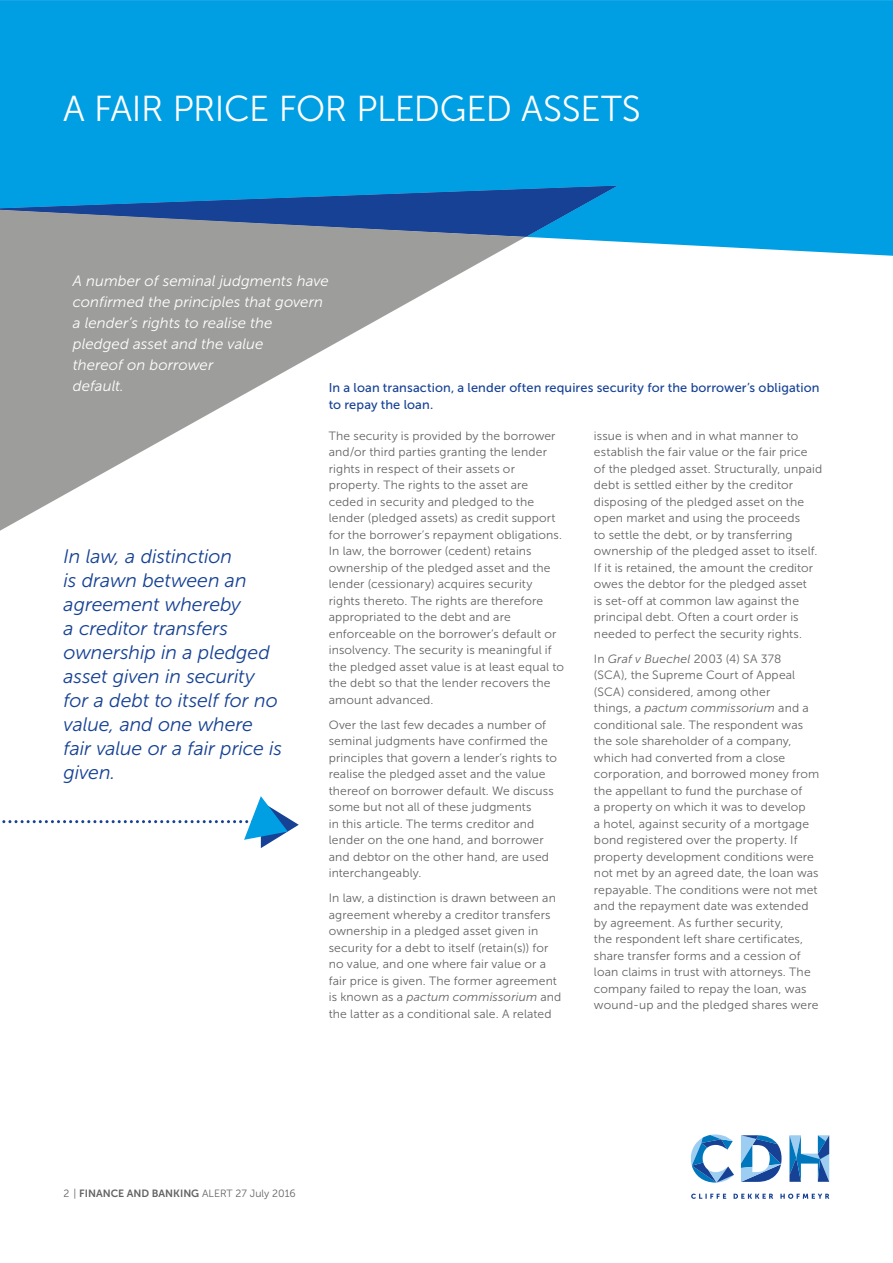
<style>
.page{position:relative;width:893px;height:1263px;background:#fff}
.page>*{position:absolute;margin:0;border:0;box-sizing:border-box;transform-origin:0 0}
.t1{font:36px "Museo Sans 300";letter-spacing:-.01em;color:#fff}
.t2{font:italic 19.5px/24px "Museo Sans 300";letter-spacing:-.005em;color:#164194}
.t3{font:italic 15px/21px "Museo Sans 300";color:#fff}
.t4{font:12.75px/16.5px "Museo Sans 500";letter-spacing:.01em;color:#164194}
.t5{font:12px/16.5px "Museo Sans 300";letter-spacing:.01em;color:#646363}
.t6{font:10.5px "Museo Sans 300";color:#646363}
.s1{font-style:italic}
.s2{font-family:"Museo Sans 700"}
</style>
<div class="page">
<div style="left:0;top:0;width:892px;height:256px;background:#009fe3"></div>
<svg style="left:0;top:186px;width:617px;height:51px"></svg>
<svg style="left:0;top:210px;width:525px;height:321px;fill:#9d9d9c"></svg>
<svg style="left:691px;top:1194px;width:138px;height:5px"></svg>
<svg style="left:789px;top:1135px;width:40px;height:47px"></svg>
<svg style="left:691px;top:1135px;width:43px;height:48px"></svg>
<svg style="left:741px;top:1135px;width:40px;height:47px"></svg>
<svg style="left:2px;top:796px;width:297px;height:52px"></svg>
<h1 class="t1" style="left:63px;top:95px;width:579px">A FAIR PRICE FOR PLEDGED ASSETS</h1>
<p class="t3" style="left:73px;top:272px;width:257px">A number of seminal judgments have confirmed the principles that govern a lender’s rights to realise the pledged asset and the value<br>thereof on borrower<br>default.</p>
<p class="t4" style="left:329px;top:381px;width:492px">In a loan transaction, a lender often requires security for the borrower’s obligation to repay the loan.</p>
<h2 class="t2" style="left:64px;top:547px;width:220px">In law, a distinction<br>is drawn between an agreement whereby<br>a creditor transfers ownership in a pledged asset given in security for a debt to itself for no value, and one where fair value or a fair price is given.</h2>
<p class="t5" style="left:329px;top:428px;width:237px">The security is provided by the borrower and/or third parties granting the lender rights in respect of their assets or property. The rights to the asset are ceded in security and pledged to the lender (pledged assets) as credit support for the borrower’s repayment obligations.<br>In law, the borrower (cedent) retains ownership of the pledged asset and the lender (cessionary) acquires security rights thereto. The rights are therefore appropriated to the debt and are enforceable on the borrower’s default or insolvency. The security is meaningful if the pledged asset value is at least equal to the debt so that the lender recovers the amount advanced.</p>
<p class="t5" style="left:329px;top:717px;width:229px">Over the last few decades a number of seminal judgments have confirmed the principles that govern a lender’s rights to realise the pledged asset and the value thereof on borrower default. We discuss some but not all of these judgments<br>in this article. The terms creditor and lender on the one hand, and borrower and debtor on the other hand, are used interchangeably.</p>
<p class="t5" style="left:329px;top:891px;width:234px">In law, a distinction is drawn between an agreement whereby a creditor transfers ownership in a pledged asset given in security for a debt to itself (retain(s)) for no value, and one where fair value or a fair price is given. The former agreement is known as a <span class="s1">pactum commissorium</span> and the latter as a conditional sale. A related</p>
<p class="t5" style="left:594px;top:428px;width:230px">issue is when and in what manner to establish the fair value or the fair price<br>of the pledged asset. Structurally, unpaid debt is settled either by the creditor disposing of the pledged asset on the open market and using the proceeds<br>to settle the debt, or by transferring ownership of the pledged asset to itself.<br>If it is retained, the amount the creditor owes the debtor for the pledged asset<br>is set-off at common law against the principal debt. Often a court order is needed to perfect the security rights.</p>
<p class="t5" style="left:594px;top:651px;width:227px">In <span class="s1">Graf v Buechel</span> 2003 (4) SA 378<br>(SCA), the Supreme Court of Appeal (SCA) considered, among other<br>things, a <span class="s1">pactum commissorium</span> and a conditional sale. The respondent was the sole shareholder of a company, which had converted from a close corporation, and borrowed money from the appellant to fund the purchase of<br>a property on which it was to develop<br>a hotel, against security of a mortgage bond registered over the property. If property development conditions were not met by an agreed date, the loan was repayable. The conditions were not met and the repayment date was extended by agreement. As further security,<br>the respondent left share certificates, share transfer forms and a cession of loan claims in trust with attorneys. The company failed to repay the loan, was wound-up and the pledged shares were</p>
<p class="t6" style="left:64px;top:1189px;width:234px">2 | <span class="s2">FINANCE AND BANKING</span> ALERT 27 July 2016</p>
</div>
